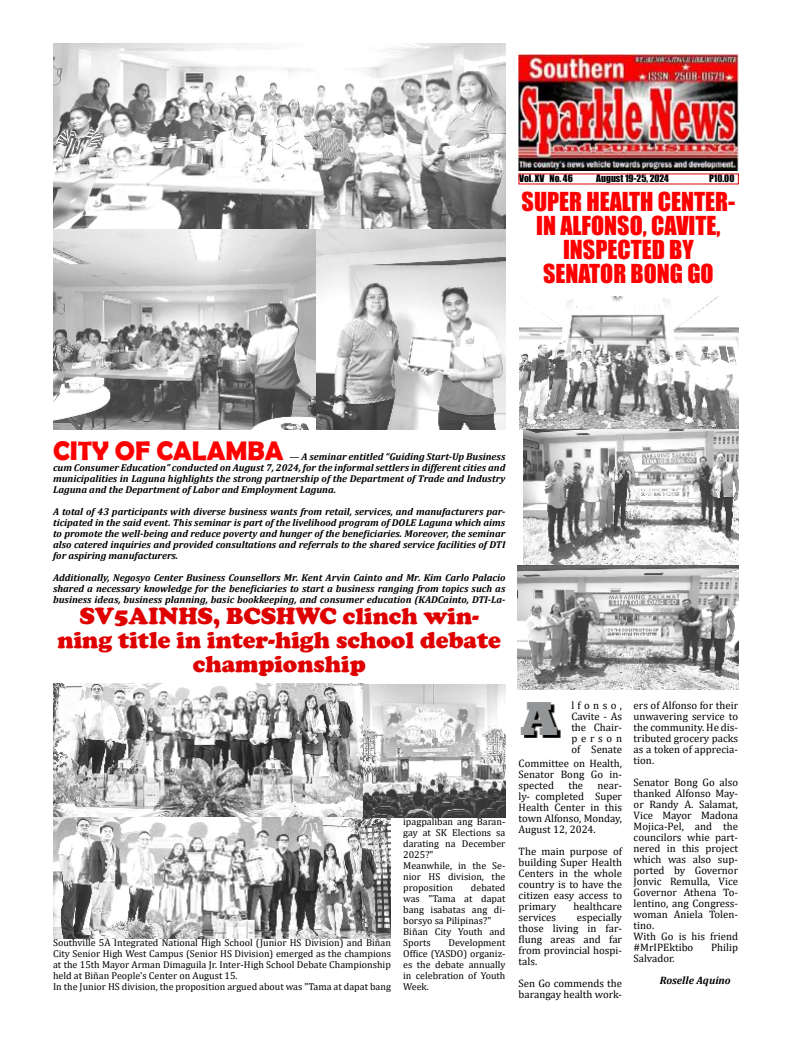
<style>
.page{position:relative;width:792px;height:1044px;background:#fff}
.page>*{position:absolute;margin:0;border:0;box-sizing:border-box;transform-origin:0 0}
.t1{font:800 49px "Rockwell";color:#939597}
.t2{font:700 27px "Berlin Sans FB Demi";color:#f00}
.t3{font:900 24px/24px "Cooper";color:#df0000;text-align:center}
.t4{font:24px/24px "Impact";color:#f00;text-align:center}
.t5{font:10.8px/11px "Cambria";color:#000;text-align:justify}
.t6{font:italic 700 10.8px "Cambria";color:#000}
.t7{font:italic 700 10px/11px "Cambria";color:#000;text-align:justify}
.t8{font:10px/11px "Cambria";color:#000}
.t9{font:9.5px "Impact";color:#000}
.s1{font-weight:400;font-style:normal}
</style>
<div class="page">
<img style="left:519px;top:55px;width:219px;height:116px">
<img style="left:53px;top:43px;width:452px;height:186px">
<img style="left:53px;top:229px;width:263px;height:200px">
<img style="left:316px;top:229px;width:189px;height:200px">
<img style="left:519px;top:296px;width:220px;height:133px">
<img style="left:524px;top:430px;width:214px;height:135px">
<img style="left:518px;top:565px;width:220px;height:125px">
<svg style="left:524px;top:704px;width:37px;height:34px"></svg>
<img style="left:53px;top:684px;width:452px;height:133px">
<img style="left:53px;top:817px;width:338px;height:121px">
<p class="t9" style="left:519px;top:174px;width:55px">Vol. XV No. 46</p>
<p class="t9" style="left:596px;top:174px;width:74px">August 19-25, 2024</p>
<p class="t9" style="left:709px;top:174px;width:27px">P10.00</p>
<h3 class="t4" style="left:522px;top:191px;width:215px">SUPER HEALTH CENTER-<br>IN ALFONSO, CAVITE,<br>INSPECTED BY<br>SENATOR BONG GO</h3>
<h2 class="t2" style="left:53px;top:439px;width:232px">CITY OF CALAMBA</h2>
<p class="t7" style="left:53px;top:453px;width:454px;text-indent:236px"><span class="s1">—</span> A seminar entitled “Guiding Start-Up Business cum Consumer Education” conducted on August 7, 2024, for the informal settlers in different cities and municipalities in Laguna highlights the strong partnership of the Department of Trade and Industry Laguna and the Department of Labor and Employment Laguna.</p>
<p class="t7" style="left:53px;top:508px;width:454px">A total of 43 participants with diverse business wants from retail, services, and manufacturers par&shy;ticipated in the said event. This seminar is part of the livelihood program of DOLE Laguna which aims to promote the well-being and reduce poverty and hunger of the beneficiaries. Moreover, the seminar also catered inquiries and provided consultations and referrals to the shared service facilities of DTI for aspiring manufacturers.</p>
<p class="t7" style="left:53px;top:574px;width:454px">Additionally, Negosyo Center Business Counsellors Mr. Kent Arvin Cainto and Mr. Kim Carlo Palacio shared a necessary knowledge for the beneficiaries to start a business ranging from topics such as business ideas, business planning, basic bookkeeping, and consumer education (KADCainto, DTI-La-</p>
<h3 class="t3" style="left:58px;top:607px;width:445px">SV5AINHS, BCSHWC clinch win&shy;ning title in inter-high school debate championship</h3>
<p class="t8" style="left:53px;top:938px;width:339px">Southville 5A Integrated National High School (Junior HS Division) and Biñan City Senior High West Campus (Senior HS Division) emerged as the champions at the 15th Mayor Arman Dimaguila Jr. Inter-High School Debate Championship held at Biñan People's Center on August 15.<br>In the Junior HS division, the proposition argued about was "Tama at dapat bang</p>
<p class="t8" style="left:403px;top:817px;width:104px">ipagpaliban ang Baran&shy;gay at SK Elections sa darating na December<br>2025?"<br>Meanwhile, in the Se&shy;nior HS division, the proposition</p>
<p class="t8" style="left:403px;top:883px;width:104px;text-indent:68px">debated was "Tama at dapat bang isabatas ang di&shy;borsyo sa Pilipinas?"<br>Biñan City Youth and<br>Sports</p>
<p class="t8" style="left:403px;top:938px;width:104px;text-align:justify;text-indent:45px">Development Office (YASDO) organiz&shy;es the debate annually in celebration of Youth Week.</p>
<h1 class="t1" style="left:521px;top:701px;width:39px">A</h1>
<p class="t5" style="left:519px;top:744px;width:105px;line-height:13.6px;text-align:right">of Senate<br>Committee on Health,</p>
<p class="t5" style="left:519px;top:770px;width:105px">Senator Bong Go in&shy;spected</p>
<p class="t5" style="left:571px;top:701px;width:52px">lfonso, Cavite - As the Chair&shy;person</p>
<p class="t5" style="left:568px;top:781px;width:16px">the</p>
<p class="t5" style="left:519px;top:781px;width:105px;text-indent:79px">near&shy;ly- completed Super Health Center in this town Alfonso, Monday, August 12, 2024.</p>
<p class="t5" style="left:519px;top:847px;width:105px">The main purpose of building Super Health Centers in the whole country is to have the citizen easy access to primary</p>
<p class="t5" style="left:573px;top:902px;width:50px">healthcare</p>
<p class="t5" style="left:519px;top:913px;width:105px;text-indent:58px">especially those living in far&shy;flung areas and far from provincial hospi&shy;tals.</p>
<p class="t5" style="left:519px;top:979px;width:105px">Sen Go commends the barangay health work-</p>
<p class="t5" style="left:519px;top:913px;width:39px">services</p>
<p class="t5" style="left:634px;top:701px;width:106px">ers of Alfonso for their unwavering service to the community. He dis&shy;tributed grocery packs as a token of apprecia&shy;tion.</p>
<p class="t5" style="left:634px;top:778px;width:106px;text-align:left">Senator Bong Go also thanked Alfonso May&shy;or Randy A. Salamat,<br>Vice Mayor Madona<br>Mojica-Pel, and the councilors whie part&shy;nered in this project which was also sup&shy;ported by Governor<br>Jonvic Remulla, Vice<br>Governor Athena To&shy;lentino, ang Congress&shy;woman Aniela Tolen&shy;tino.<br>With Go is his friend #MrIPEktibo</p>
<p class="t5" style="left:711px;top:943px;width:29px">Philip</p>
<p class="t5" style="left:634px;top:954px;width:43px">Salvador.</p>
<p class="t6" style="left:660px;top:977px;width:73px">Roselle Aquino</p>
</div>
